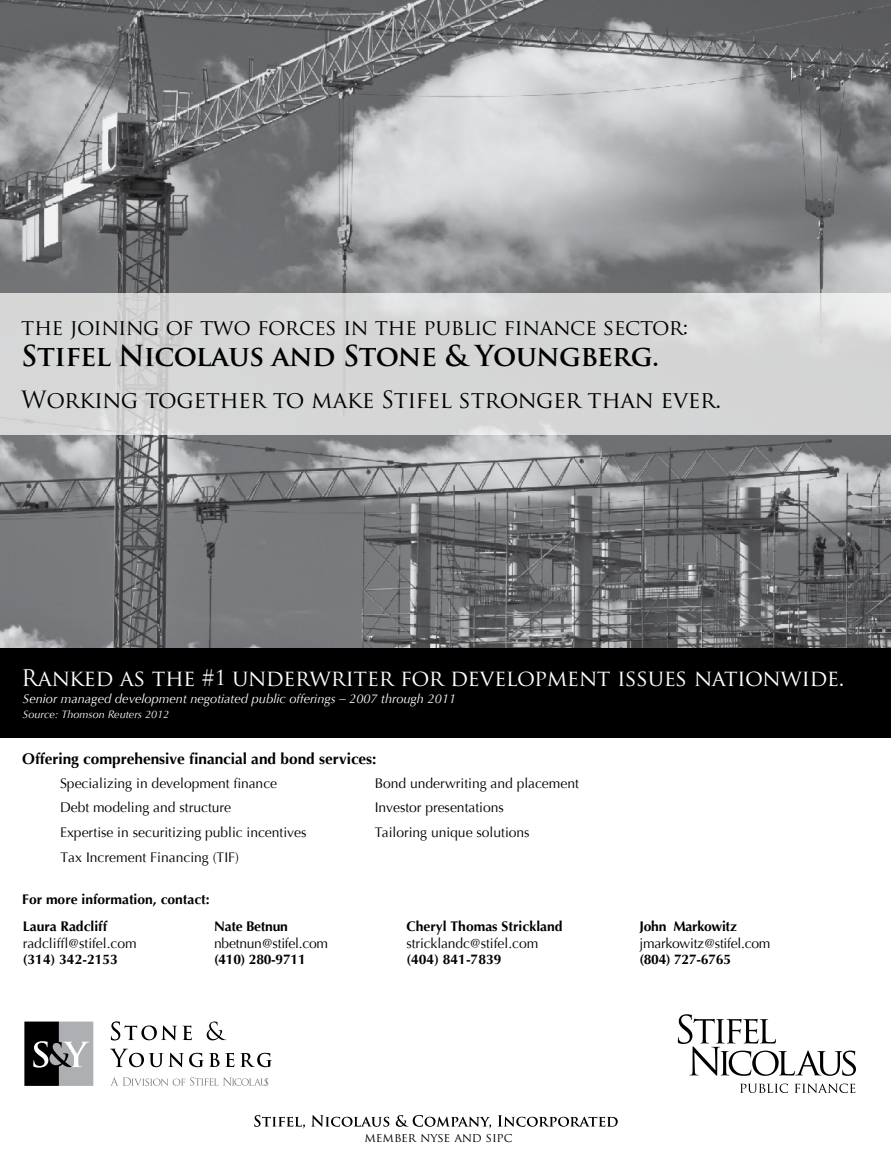
<style>
.page{position:relative;width:891px;height:1161px;background:#fff}
.page>*{position:absolute;margin:0;border:0;box-sizing:border-box;transform-origin:0 0}
.t1{font:700 28.2px "Trajan Pro";letter-spacing:-.025em;color:#000}
.t2{font:23.1px "Trajan Pro";letter-spacing:-.02em;color:#000}
.t3{font:22.35px "Trajan Pro";letter-spacing:-.02em;color:#fff}
.t4{font:21.6px "Trajan Pro";letter-spacing:-.03em;color:#000}
.t5{font:700 15.45px "Optima";color:#000}
.t6{font:13.95px/24.8px "Optima";color:#000}
.t7{font:700 13.95px "Optima";color:#000}
.t8{font:700 13.95px "Optima";letter-spacing:-.02em;color:#000}
.t9{font:13.95px "Optima";letter-spacing:-.02em;color:#000}
.t10{font:italic 12.75px "Optima";color:#fff}
.t11{font:12.3px "Trajan Pro";letter-spacing:-.005em;color:#000}
.t12{font:italic 10.8px "Optima";color:#fff}
.s1{font-size:20.1px}
</style>
<div class="page">
<img style="left:0;top:0;width:891px;height:648px">
<div style="left:0;top:293px;width:891px;height:141px;background:#d6d6d7"></div>
<div style="left:0;top:648px;width:891px;height:89px;background:#000"></div>
<svg style="left:678px;top:1014px;width:178px;height:62px"></svg>
<svg style="left:740px;top:1084px;width:48px;height:9px"></svg>
<svg style="left:795px;top:1084px;width:60px;height:9px"></svg>
<svg style="left:254px;top:1115px;width:51px;height:14px"></svg>
<svg style="left:311px;top:1115px;width:78px;height:12px"></svg>
<svg style="left:396px;top:1115px;width:95px;height:14px"></svg>
<svg style="left:498px;top:1115px;width:120px;height:12px"></svg>
<svg style="left:110px;top:1021px;width:162px;height:46px"></svg>
<svg style="left:24px;top:1022px;width:69px;height:64px;background:#656667"></svg>
<svg style="left:110px;top:1077px;width:158px;height:9px"></svg>
<h3 class="t4" style="left:21px;top:314px;width:668px">the joining of two forces in the public finance sector:</h3>
<h1 class="t1" style="left:21px;top:338px;width:640px">Stifel Nicolaus and Stone &amp; Youngberg.</h1>
<h2 class="t2" style="left:21px;top:385px;width:701px">Working together to make Stifel stronger than ever.</h2>
<h3 class="t3" style="left:21px;top:664px;width:824px">Ranked as the #<span class="s1">1</span> underwriter for development issues nationwide.</h3>
<p class="t10" style="left:23px;top:691px;width:435px">Senior managed development negotiated public offerings – 2007 through 2011</p>
<p class="t12" style="left:23px;top:708px;width:148px">Source: Thomson Reuters 2012</p>
<p class="t5" style="left:22px;top:750px;width:356px">Offering comprehensive financial and bond services:</p>
<p class="t6" style="left:60px;top:771px;width:248px">Specializing in development finance<br>Debt modeling and structure<br>Expertise in securitizing public incentives</p>
<p class="t6" style="left:375px;top:771px;width:206px">Bond underwriting and placement<br>Investor presentations<br>Tailoring unique solutions</p>
<p class="t6" style="left:61px;top:845px;width:180px">Tax Increment Financing (TIF)</p>
<p class="t7" style="left:22px;top:891px;width:189px">For more information, contact:</p>
<p class="t7" style="left:23px;top:918px;width:86px">Laura Radcliff</p>
<p class="t6" style="left:23px;top:931px;width:115px">radcliffl@stifel.com</p>
<p class="t7" style="left:23px;top:952px;width:97px">(314) 342-2153</p>
<p class="t8" style="left:214px;top:918px;width:75px">Nate Betnun</p>
<p class="t9" style="left:214px;top:935px;width:116px">nbetnun@stifel.com</p>
<p class="t8" style="left:214px;top:951px;width:93px">(410) 280-9711</p>
<p class="t7" style="left:407px;top:918px;width:158px">Cheryl Thomas Strickland</p>
<p class="t6" style="left:407px;top:931px;width:133px">stricklandc@stifel.com</p>
<p class="t7" style="left:407px;top:952px;width:97px">(404) 841-7839</p>
<p class="t11" style="left:365px;top:1130px;width:149px">member nyse and sipc</p>
<p class="t8" style="left:639px;top:918px;width:99px">John Markowitz</p>
<p class="t9" style="left:639px;top:935px;width:133px">jmarkowitz@stifel.com</p>
<p class="t8" style="left:639px;top:952px;width:93px">(804) 727-6765</p>
</div>
